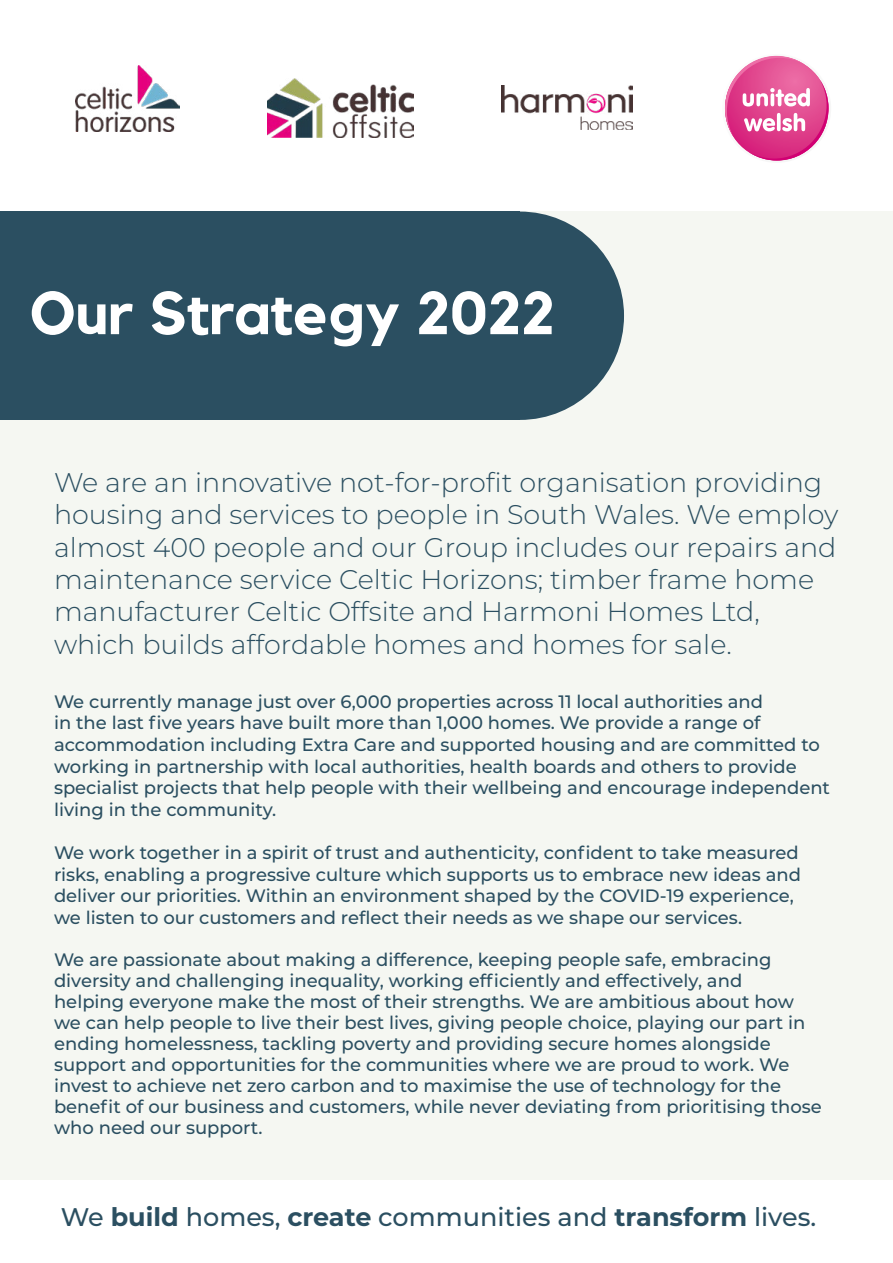
<style>
.page{position:relative;width:893px;height:1263px;background:#fff}
.page>*{position:absolute;margin:0;border:0;box-sizing:border-box;transform-origin:0 0}
.t1{font:700 60px "Kollektif";color:#fff}
.t2{font:100 27px/32.4px "Montserrat";color:#2b4f61}
.t3{font:500 25.5px "Montserrat";color:#2b4f61}
.t4{font:500 18px/21.6px "Montserrat";color:#2b4f61}
.s1{font-weight:700}
</style>
<div class="page">
<div style="left:0;top:212px;width:893px;height:968px;background:#f5f7f2"></div>
<div style="left:0;top:212px;width:520px;height:208px;background:#2b4f61"></div>
<div style="left:416px;top:212px;width:208px;height:208px;background:#2b4f61;border-radius:50%"></div>
<svg style="left:725px;top:56px;width:104px;height:105px"></svg>
<img style="left:75px;top:65px;width:105px;height:67px">
<img style="left:268px;top:79px;width:145px;height:59px">
<img style="left:501px;top:85px;width:131px;height:45px">
<p class="t1" style="left:30px;top:278px;width:526px">Our Strategy 2022</p>
<p class="t2" style="left:54px;top:465px;width:786px">We are an innovative not-for-profit organisation providing housing and services to people in South Wales. We employ almost 400 people and our Group includes our repairs and maintenance service Celtic Horizons; timber frame home manufacturer Celtic Offsite and Harmoni Homes Ltd, which builds affordable homes and homes for sale.</p>
<p class="t4" style="left:54px;top:690px;width:778px">We currently manage just over 6,000 properties across 11 local authorities and<br>in the last five years have built more than 1,000 homes. We provide a range of accommodation including Extra Care and supported housing and are committed to working in partnership with local authorities, health boards and others to provide specialist projects that help people with their wellbeing and encourage independent living in the community.</p>
<p class="t4" style="left:54px;top:841px;width:748px">We work together in a spirit of trust and authenticity, confident to take measured risks, enabling a progressive culture which supports us to embrace new ideas and</p>
<p class="t4" style="left:54px;top:884px;width:741px">deliver our priorities. Within an environment shaped by the COVID-19 experience,</p>
<p class="t4" style="left:54px;top:906px;width:690px">we listen to our customers and reflect their needs as we shape our services.</p>
<p class="t4" style="left:54px;top:948px;width:719px">We are passionate about making a difference, keeping people safe, embracing</p>
<p class="t4" style="left:54px;top:969px;width:690px">diversity and challenging inequality, working efficiently and effectively, and</p>
<p class="t4" style="left:54px;top:990px;width:741px">helping everyone make the most of their strengths. We are ambitious about how</p>
<p class="t4" style="left:54px;top:1011px;width:753px">we can help people to live their best lives, giving people choice, playing our part in</p>
<p class="t4" style="left:54px;top:1032px;width:718px">ending homelessness, tackling poverty and providing secure homes alongside</p>
<p class="t4" style="left:54px;top:1053px;width:737px">support and opportunities for the communities where we are proud to work. We</p>
<p class="t4" style="left:54px;top:1074px;width:729px">invest to achieve net zero carbon and to maximise the use of technology for the</p>
<p class="t4" style="left:54px;top:1096px;width:769px;line-height:21px">benefit of our business and customers, while never deviating from prioritising those who need our support.</p>
<p class="t3" style="left:61px;top:1199px;width:757px">We <span class="s1">build</span> homes, <span class="s1">create</span> communities and <span class="s1">transform</span> lives.</p>
</div>
